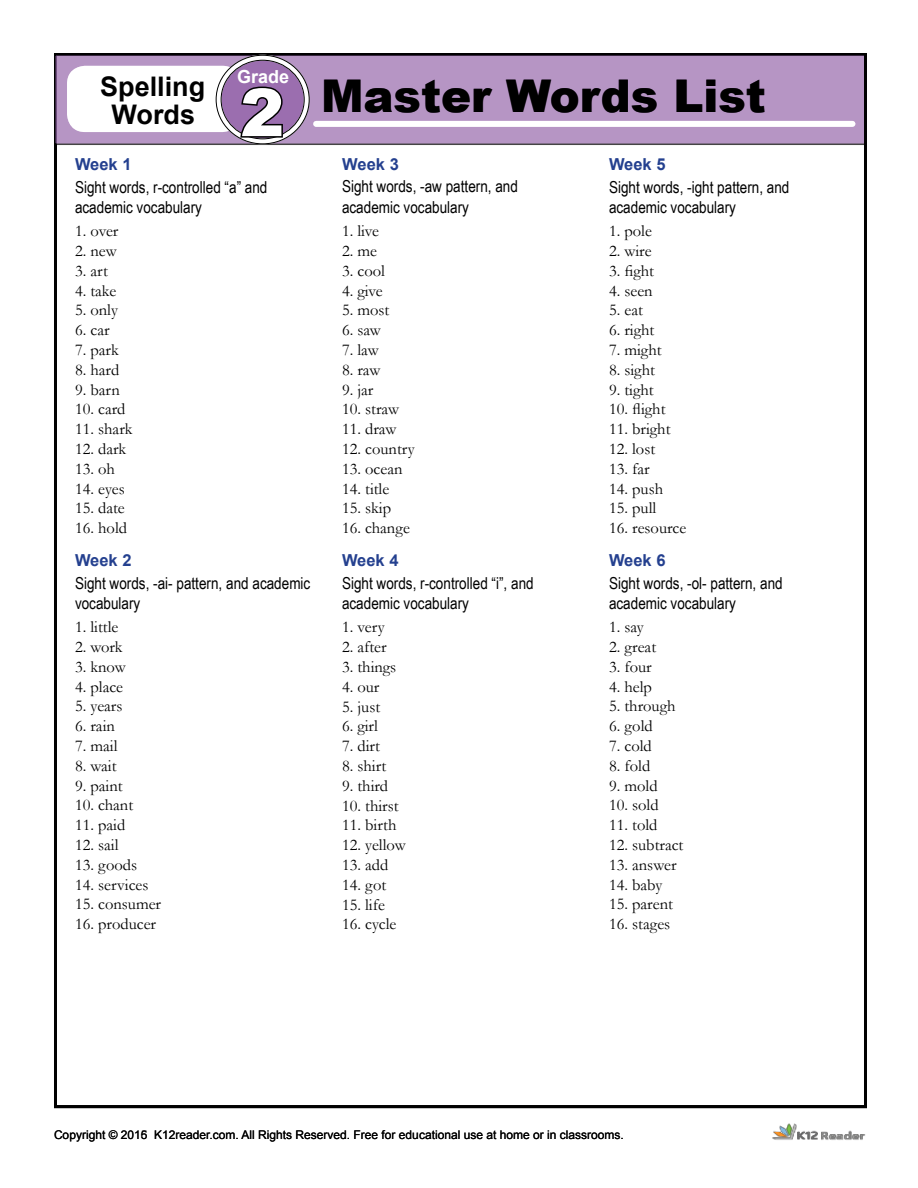
<style>
.page{position:relative;width:918px;height:1188px;background:#fff}
.page>*{position:absolute;margin:0;border:0;box-sizing:border-box;transform-origin:0 0}
.t1{font:900 66px "Arial";color:#fff}
.t2{font:900 45px "Arial";color:#000}
.t3{font:700 27px/28.3px "Arial";color:#000;text-align:center}
.t4{font:700 18px "Arial";color:#fff}
.t5{font:16.5px "Garamond";color:#000}
.t6{font:16.5px/19.8px "Arial Narrow";color:#000}
.t7{font:700 16.5px "Arial";color:#24408f}
.t8{font:12px "Arial";color:#000}
</style>
<div class="page">
<img style="left:772px;top:1123px;width:94px;height:17px">
<div style="left:55px;top:55px;width:810px;height:89px;background:#b695c4"></div>
<div style="left:54px;top:54px;width:812px;height:91px;border:2px solid #000"></div>
<div style="left:67px;top:66px;width:173px;height:66px;background:#fff;border-radius:18px"></div>
<div style="left:219px;top:58px;width:88px;height:83px;background:#9b6eaf;border-radius:50%"></div>
<div style="left:216px;top:55px;width:94px;height:89px;border:6px solid #fff;border-radius:50%"></div>
<div style="left:316px;top:121px;width:536px;height:6px;background:#fff"></div>
<svg style="left:239px;top:86px;width:45px;height:55px"></svg>
<p class="t4" style="left:237px;top:65px;width:54px">Grade</p>
<h1 class="t1" style="left:240px;top:65px;width:46px">2</h1>
<h3 class="t3" style="left:100px;top:73px;width:107px">Spelling<br>Words</h3>
<h2 class="t2" style="left:321px;top:63px;width:446px">Master Words List</h2>
<h1 class="t1" style="left:239px;top:66px;width:46px">1</h1>
<p class="t7" style="left:75px;top:154px;width:58px">Week 1</p>
<p class="t6" style="left:75px;top:177px;width:194px">Sight words, r-controlled “a” and academic vocabulary</p>
<p class="t5" style="left:75px;top:220px;width:45px">1. over</p>
<p class="t5" style="left:75px;top:240px;width:43px">2. new</p>
<p class="t5" style="left:75px;top:259px;width:34px">3. art</p>
<p class="t5" style="left:75px;top:279px;width:43px">4. take</p>
<p class="t5" style="left:75px;top:299px;width:44px">5. only</p>
<p class="t5" style="left:75px;top:319px;width:36px">6. car</p>
<p class="t5" style="left:75px;top:339px;width:45px">7. park</p>
<p class="t5" style="left:75px;top:358px;width:46px">8. hard</p>
<p class="t5" style="left:75px;top:378px;width:46px">9. barn</p>
<p class="t5" style="left:75px;top:398px;width:52px">10. card</p>
<p class="t5" style="left:75px;top:418px;width:59px">11. shark</p>
<p class="t5" style="left:75px;top:438px;width:53px">12. dark</p>
<p class="t5" style="left:75px;top:457px;width:42px">13. oh</p>
<p class="t5" style="left:75px;top:477px;width:51px">14. eyes</p>
<p class="t5" style="left:75px;top:497px;width:51px">15. date</p>
<p class="t5" style="left:75px;top:517px;width:54px">16. hold</p>
<p class="t7" style="left:75px;top:550px;width:58px">Week 2</p>
<p class="t6" style="left:75px;top:573px;width:237px">Sight words, -ai- pattern, and academic vocabulary</p>
<p class="t5" style="left:75px;top:616px;width:45px">1. little</p>
<p class="t5" style="left:75px;top:636px;width:49px">2. work</p>
<p class="t5" style="left:75px;top:656px;width:52px">3. know</p>
<p class="t5" style="left:75px;top:675px;width:50px">4. place</p>
<p class="t5" style="left:75px;top:695px;width:49px">5. years</p>
<p class="t5" style="left:75px;top:715px;width:41px">6. rain</p>
<p class="t5" style="left:75px;top:735px;width:44px">7. mail</p>
<p class="t5" style="left:75px;top:755px;width:43px">8. wait</p>
<p class="t5" style="left:75px;top:774px;width:49px">9. paint</p>
<p class="t5" style="left:75px;top:794px;width:60px">10. chant</p>
<p class="t5" style="left:75px;top:814px;width:52px">11. paid</p>
<p class="t5" style="left:75px;top:834px;width:45px">12. sail</p>
<p class="t5" style="left:75px;top:854px;width:64px">13. goods</p>
<p class="t5" style="left:75px;top:873px;width:75px">14. services</p>
<p class="t5" style="left:75px;top:893px;width:88px">15. consumer</p>
<p class="t5" style="left:75px;top:913px;width:83px">16. producer</p>
<p class="t7" style="left:342px;top:154px;width:58px">Week 3</p>
<p class="t6" style="left:342px;top:175px;width:177px;line-height:21.5px">Sight words, -aw pattern, and academic vocabulary</p>
<p class="t5" style="left:342px;top:220px;width:39px">1. live</p>
<p class="t5" style="left:342px;top:240px;width:37px">2. me</p>
<p class="t5" style="left:342px;top:259px;width:44px">3. cool</p>
<p class="t5" style="left:342px;top:279px;width:42px">4. give</p>
<p class="t5" style="left:342px;top:299px;width:49px">5. most</p>
<p class="t5" style="left:342px;top:319px;width:40px">6. saw</p>
<p class="t5" style="left:342px;top:339px;width:38px">7. law</p>
<p class="t5" style="left:342px;top:358px;width:40px">8. raw</p>
<p class="t5" style="left:342px;top:378px;width:33px">9. jar</p>
<p class="t5" style="left:342px;top:398px;width:59px">10. straw</p>
<p class="t5" style="left:342px;top:418px;width:56px">11. draw</p>
<p class="t5" style="left:342px;top:438px;width:74px">12. country</p>
<p class="t5" style="left:342px;top:457px;width:62px">13. ocean</p>
<p class="t5" style="left:342px;top:477px;width:49px">14. title</p>
<p class="t5" style="left:342px;top:497px;width:51px">15. skip</p>
<p class="t5" style="left:342px;top:517px;width:69px">16. change</p>
<p class="t7" style="left:342px;top:550px;width:58px">Week 4</p>
<p class="t6" style="left:342px;top:573px;width:193px">Sight words, r-controlled “i”, and academic vocabulary</p>
<p class="t5" style="left:342px;top:616px;width:44px">1. very</p>
<p class="t5" style="left:342px;top:636px;width:46px">2. after</p>
<p class="t5" style="left:342px;top:656px;width:56px">3. things</p>
<p class="t5" style="left:342px;top:675px;width:39px">4. our</p>
<p class="t5" style="left:342px;top:695px;width:40px">5. just</p>
<p class="t5" style="left:342px;top:715px;width:37px">6. girl</p>
<p class="t5" style="left:342px;top:735px;width:40px">7. dirt</p>
<p class="t5" style="left:342px;top:755px;width:46px">8. shirt</p>
<p class="t5" style="left:342px;top:774px;width:48px">9. third</p>
<p class="t5" style="left:342px;top:794px;width:58px">10. thirst</p>
<p class="t5" style="left:342px;top:814px;width:56px">11. birth</p>
<p class="t5" style="left:342px;top:834px;width:65px">12. yellow</p>
<p class="t5" style="left:342px;top:854px;width:48px">13. add</p>
<p class="t5" style="left:342px;top:873px;width:46px">14. got</p>
<p class="t5" style="left:342px;top:893px;width:44px">15. life</p>
<p class="t5" style="left:342px;top:913px;width:56px">16. cycle</p>
<p class="t7" style="left:609px;top:154px;width:58px">Week 5</p>
<p class="t6" style="left:609px;top:177px;width:182px">Sight words, -ight pattern, and academic vocabulary</p>
<p class="t5" style="left:609px;top:220px;width:44px">1. pole</p>
<p class="t5" style="left:609px;top:240px;width:44px">2. wire</p>
<p class="t5" style="left:609px;top:259px;width:47px">3. fight</p>
<p class="t5" style="left:609px;top:279px;width:45px">4. seen</p>
<p class="t5" style="left:609px;top:299px;width:35px">5. eat</p>
<p class="t5" style="left:609px;top:319px;width:47px">6. right</p>
<p class="t5" style="left:609px;top:339px;width:54px">7. might</p>
<p class="t5" style="left:609px;top:358px;width:47px">8. sight</p>
<p class="t5" style="left:609px;top:378px;width:46px">9. tight</p>
<p class="t5" style="left:609px;top:398px;width:58px">10. flight</p>
<p class="t5" style="left:609px;top:418px;width:63px">11. bright</p>
<p class="t5" style="left:609px;top:438px;width:48px">12. lost</p>
<p class="t5" style="left:609px;top:457px;width:42px">13. far</p>
<p class="t5" style="left:609px;top:477px;width:56px">14. push</p>
<p class="t5" style="left:609px;top:497px;width:49px">15. pull</p>
<p class="t5" style="left:609px;top:517px;width:79px">16. resource</p>
<p class="t7" style="left:609px;top:550px;width:58px">Week 6</p>
<p class="t6" style="left:609px;top:573px;width:175px">Sight words, -ol- pattern, and academic vocabulary</p>
<p class="t5" style="left:609px;top:616px;width:36px">1. say</p>
<p class="t5" style="left:609px;top:636px;width:49px">2. great</p>
<p class="t5" style="left:609px;top:656px;width:44px">3. four</p>
<p class="t5" style="left:609px;top:675px;width:44px">4. help</p>
<p class="t5" style="left:609px;top:695px;width:68px">5. through</p>
<p class="t5" style="left:609px;top:715px;width:45px">6. gold</p>
<p class="t5" style="left:609px;top:735px;width:44px">7. cold</p>
<p class="t5" style="left:609px;top:755px;width:43px">8. fold</p>
<p class="t5" style="left:609px;top:774px;width:50px">9. mold</p>
<p class="t5" style="left:609px;top:794px;width:51px">10. sold</p>
<p class="t5" style="left:609px;top:814px;width:50px">11. told</p>
<p class="t5" style="left:609px;top:834px;width:76px">12. subtract</p>
<p class="t5" style="left:609px;top:854px;width:69px">13. answer</p>
<p class="t5" style="left:609px;top:873px;width:55px">14. baby</p>
<p class="t5" style="left:609px;top:893px;width:65px">15. parent</p>
<p class="t5" style="left:609px;top:913px;width:63px">16. stages</p>
<p class="t8" style="left:54px;top:1127px;width:571px">Copyright © 2015 K12reader.com. All Rights Reserved. Free for educational use at home or in classrooms.</p>
<p class="t8" style="left:141px;top:1127px;width:8px">6</p>
</div>
